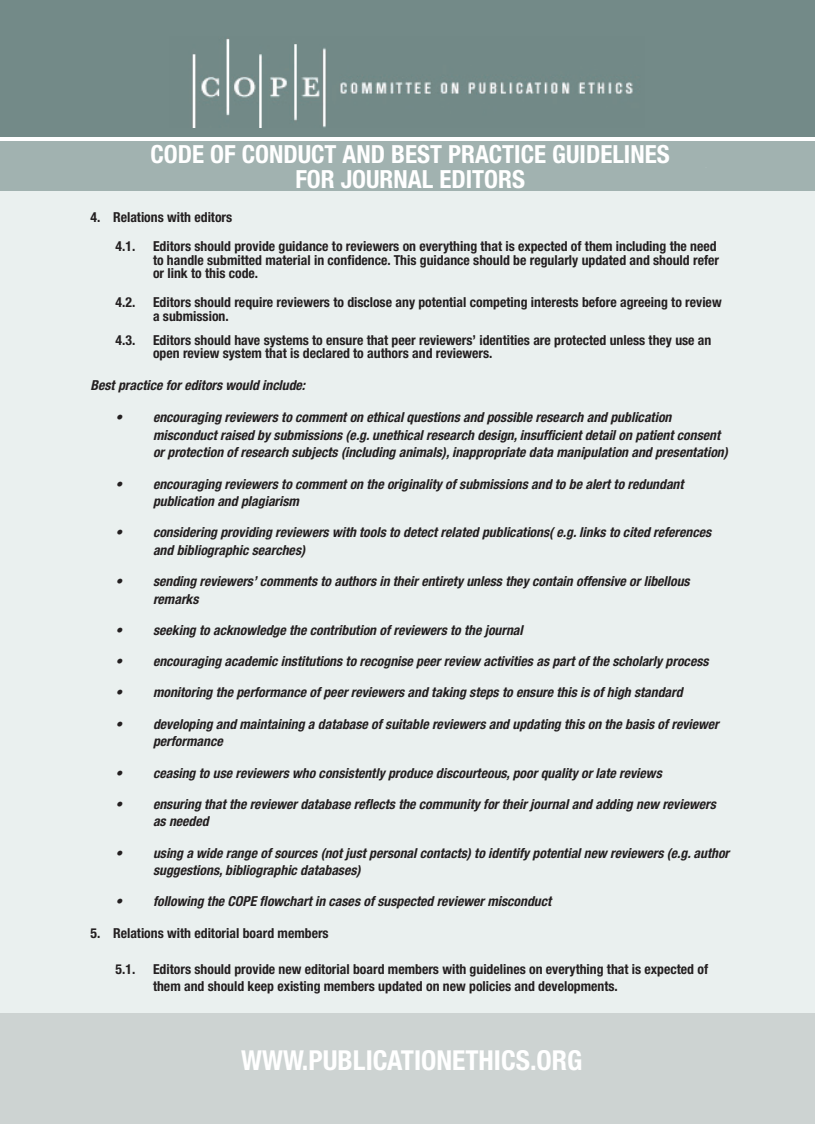
<style>
.page{position:relative;width:815px;height:1124px;background:#fff}
.page>*{position:absolute;margin:0;border:0;box-sizing:border-box;transform-origin:0 0}
.t1{font:700 condensed 27.5px "Helvetica Neue LT Std";color:#fff}
.t2{font:700 condensed 25px "Helvetica Neue LT Std";color:#fff}
.Bullets{font:italic 700 condensed 13.75px/17.5px "Helvetica Neue LT Std";color:#231f20}
.numbered_indented_li{font:700 condensed 13.75px/13.8px "Helvetica Neue LT Std";color:#231f20}
.Text{font:700 condensed 13.75px/17.5px "Helvetica Neue LT Std";color:#231f20}
.Numbered_list{font:700 condensed 13.75px "Helvetica Neue LT Std";color:#231f20}
.Text-2{font:italic 700 condensed 13.75px "Helvetica Neue LT Std";color:#231f20}
</style>
<div class="page">
<div style="left:0;top:0;width:815px;height:136px;background:#738a88"></div>
<div style="left:0;top:141px;width:815px;height:50px;background:#a1b2b0"></div>
<div style="left:0;top:1012px;width:814px;height:111px;background:#cdd3d2"></div>
<div style="left:0;top:191px;width:815px;height:821px;background:#eaf0ef"></div>
<img style="left:192px;top:38px;width:441px;height:90px">
<p class="t2" style="left:151px;top:138px;width:521px">CODE OF CONDUCT AND BEST PRACTICE GUIDELINES</p>
<p class="t2" style="left:295px;top:163px;width:231px">FOR JOURNAL EDITORS</p>
<p class="Numbered_list" style="left:91px;top:209px;width:143px">4. Relations with editors</p>
<p class="numbered_indented_li" style="left:116px;top:239px;width:21px">4.1.</p>
<p class="numbered_indented_li" style="left:153px;top:239px;width:568px">Editors should provide guidance to reviewers on everything that is expected of them including the need to handle submitted material in confidence. This guidance should be regularly updated and should refer or link to this code.</p>
<p class="numbered_indented_li" style="left:116px;top:295px;width:21px">4.2.</p>
<p class="numbered_indented_li" style="left:153px;top:295px;width:570px">Editors should require reviewers to disclose any potential competing interests before agreeing to review a submission.</p>
<p class="numbered_indented_li" style="left:116px;top:333px;width:21px">4.3.</p>
<p class="numbered_indented_li" style="left:153px;top:333px;width:560px">Editors should have systems to ensure that peer reviewers’ identities are protected unless they use an open review system that is declared to authors and reviewers.</p>
<p class="Text-2" style="left:91px;top:376px;width:216px">Best practice for editors would include:</p>
<p class="Bullets" style="left:153px;top:408px;width:576px;text-indent:-38px">• encouraging reviewers to comment on ethical questions and possible research and publication misconduct raised by submissions (e.g. unethical research design, insufficient detail on patient consent or protection of research subjects (including animals), inappropriate data manipulation and presentation)</p>
<p class="Bullets" style="left:153px;top:475px;width:532px;text-indent:-38px">• encouraging reviewers to comment on the originality of submissions and to be alert to redundant publication and plagiarism</p>
<p class="Bullets" style="left:153px;top:523px;width:560px;text-indent:-38px">• considering providing reviewers with tools to detect related publications( e.g. links to cited references and bibliographic searches)</p>
<p class="Bullets" style="left:153px;top:572px;width:538px;text-indent:-38px">• sending reviewers’ comments to authors in their entirety unless they contain offensive or libellous remarks</p>
<p class="Bullets" style="left:116px;top:621px;width:409px">• seeking to acknowledge the contribution of reviewers to the journal</p>
<p class="Bullets" style="left:116px;top:652px;width:595px">• encouraging academic institutions to recognise peer review activities as part of the scholarly process</p>
<p class="Bullets" style="left:116px;top:683px;width:569px">• monitoring the performance of peer reviewers and taking steps to ensure this is of high standard</p>
<p class="Bullets" style="left:153px;top:715px;width:567px;text-indent:-38px">• developing and maintaining a database of suitable reviewers and updating this on the basis of reviewer performance</p>
<p class="Bullets" style="left:116px;top:763px;width:548px">• ceasing to use reviewers who consistently produce discourteous, poor quality or late reviews</p>
<p class="Bullets" style="left:153px;top:795px;width:564px;text-indent:-38px">• ensuring that the reviewer database reflects the community for their journal and adding new reviewers as needed</p>
<p class="Bullets" style="left:153px;top:843px;width:578px;text-indent:-38px">• using a wide range of sources (not just personal contacts) to identify potential new reviewers (e.g. author suggestions, bibliographic databases)</p>
<p class="Bullets" style="left:116px;top:892px;width:437px">• following the COPE flowchart in cases of suspected reviewer misconduct</p>
<p class="Numbered_list" style="left:91px;top:924px;width:240px">5. Relations with editorial board members</p>
<p class="Text" style="left:116px;top:959px;width:21px">5.1.</p>
<p class="Text" style="left:153px;top:959px;width:557px">Editors should provide new editorial board members with guidelines on everything that is expected of them and should keep existing members updated on new policies and developments.</p>
<p class="t1" style="left:241px;top:1043px;width:343px">WWW.PUBLICATIONETHICS.ORG</p>
</div>
